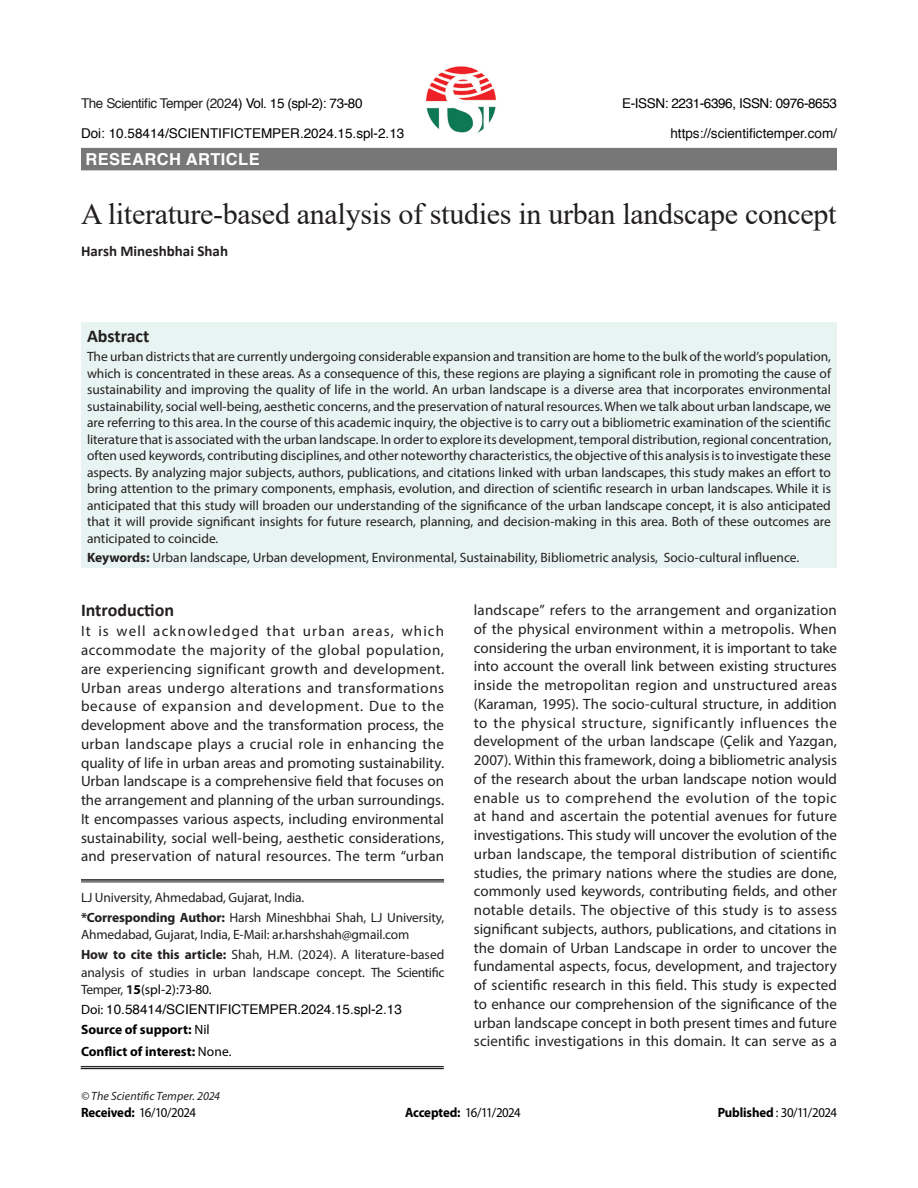
<style>
.page{position:relative;width:918px;height:1188px;background:#fff}
.page>*{position:absolute;margin:0;border:0;box-sizing:border-box;transform-origin:0 0}
.article_head{font:30px "Times New Roman";letter-spacing:-.01em;color:#231f20}
.Sub-Head-1{font:700 18px "Calibri";color:#231f20}
.Subject{font:700 16.5px "Helvetica";letter-spacing:.025em;color:#fff}
.Body_flush{font:15px/18.8px "Myriad Pro";letter-spacing:.01em;color:#231f20;text-align:justify}
.author{font:700 15px "Calibri";color:#231f20}
.Abstract{font:13.5px/16.5px "Myriad Pro";color:#231f20;text-align:justify}
.affiliation{font:13.5px/17.2px "Myriad Pro";letter-spacing:-.01em;color:#231f20}
.ref{font:13.5px "Myriad Pro";letter-spacing:-.045em;color:#000;scale:.95 1}
.affiliation-2{font:13.5px "Helvetica";color:#000}
.Running_Head{font:13.5px "Helvetica";color:#000}
.Running_Head-2{font:13.5px "Helvetica";letter-spacing:-.03em;color:#231f20}
.affiliation-3{font:700 13.5px "Myriad Pro";color:#000}
.Running_Head-3{font:13.5px "Helvetica";letter-spacing:-.03em;color:#000}
.Running_Head-4{font:13.5px "Helvetica";color:#0a0b0a}
.Bottom_1st_page{font:italic 12px "Myriad Pro";letter-spacing:.005em;color:#231f20}
.s1{color:#000}
.s2{font-weight:700}
.s3{font-weight:700;color:#000}
.s4{font-family:"Myriad Pro"}
.s5{font-weight:400}
</style>
<div class="page">
<div style="left:81px;top:323px;width:756px;height:245px;background:#e8f4f2"></div>
<div style="left:81px;top:148px;width:756px;height:22px;background:#777"></div>
<hr style="left:81px;top:879px;width:363px;height:2px;background:#231f20">
<hr style="left:81px;top:882px;width:363px;height:1px;background:#231f20">
<hr style="left:81px;top:1066px;width:363px;height:1px;background:#231f20">
<hr style="left:81px;top:1068px;width:363px;height:1px;background:#231f20">
<img style="left:426px;top:66px;width:70px;height:68px">
<p class="Running_Head-2" style="left:81px;top:92px;width:283px">The Scientific Temper (202<span class="s1">4) Vol. 15 (spl-2): 73-80</span></p>
<p class="Running_Head-3" style="left:622px;top:92px;width:216px">E-ISSN: 2231-6396, ISSN: 0976-8653</p>
<p class="Running_Head" style="left:81px;top:122px;width:325px">Doi: 10.58414/SCIENTIFICTEMPER.2024.15.spl-2.13</p>
<p class="Running_Head-4" style="left:670px;top:122px;width:168px">https://scientifictemper.com/</p>
<p class="Subject" style="left:86px;top:146px;width:176px">RESEARCH ARTICLE</p>
<p class="article_head" style="left:81px;top:193px;width:757px">A literature-based analysis of studies in urban landscape concept</p>
<p class="author" style="left:81px;top:240px;width:149px">Harsh Mineshbhai Shah</p>
<p class="Sub-Head-1" style="left:87px;top:324px;width:64px">Abstract</p>
<p class="Abstract" style="left:87px;top:348px;width:746px">The urban districts that are currently undergoing considerable expansion and transition are home to the bulk of the world’s population, which is concentrated in these areas. As a consequence of this, these regions are playing a significant role in promoting the cause of sustainability and improving the quality of life in the world. An urban landscape is a diverse area that incorporates environmental sustainability, social well-being, aesthetic concerns, and the preservation of natural resources. When we talk about urban landscape, we are referring to this area. In the course of this academic inquiry, the objective is to carry out a bibliometric examination of the scientific literature that is associated with the urban landscape. In order to explore its development, temporal distribution, regional concentration, often used keywords, contributing disciplines, and other noteworthy characteristics, the objective of this analysis is to investigate these aspects. By analyzing major subjects, authors, publications, and citations linked with urban landscapes, this study makes an effort to bring attention to the primary components, emphasis, evolution, and direction of scientific research in urban landscapes. While it is anticipated that this study will broaden our understanding of the significance of the urban landscape concept, it is also anticipated that it will provide significant insights for future research, planning, and decision-making in this area. Both of these outcomes are anticipated to coincide.</p>
<p class="Abstract" style="left:87px;top:549px;width:714px"><span class="s2">Keywords:</span> Urban landscape, Urban development, Environmental, Sustainability, Bibliometric analysis, Socio-cultural influence.</p>
<p class="Sub-Head-1" style="left:81px;top:597px;width:95px">Introduction</p>
<p class="Body_flush" style="left:81px;top:622px;width:365px">It is well acknowledged that urban areas, which accommodate the majority of the global population, are experiencing significant growth and development.<br>Urban areas undergo alterations and transformations because of expansion and development. Due to the development above and the transformation process, the urban landscape plays a crucial role in enhancing the quality of life in urban areas and promoting sustainability.<br>Urban landscape is a comprehensive field that focuses on the arrangement and planning of the urban surroundings.<br>It encompasses various aspects, including environmental sustainability, social well-being, aesthetic considerations, and preservation of natural resources. The term “urban</p>
<p class="affiliation" style="left:81px;top:888px;width:225px">LJ University, Ahmedabad, Gujarat, India.</p>
<p class="affiliation" style="left:81px;top:909px;width:365px"><span class="s2">*Corresponding Author:</span> Harsh Mineshbhai Shah, LJ University,<br>Ahmedabad, Gujarat, India, E-Mail: ar.harshshah@gmail.com</p>
<p class="affiliation" style="left:81px;top:946px;width:365px;text-align:justify"><span class="s2">How to cite this article:</span> Shah, H.M. (2024). A literature-based analysis of studies in urban landscape concept. The Scientific Temper, <span class="s2">1</span><span class="s3">5</span><span class="s1">(spl-2):73-80.</span></p>
<p class="affiliation-2" style="left:81px;top:999px;width:322px"><span class="s4">Doi:</span> 10.58414/SCIENTIFICTEMPER.2024.15.spl-2.13</p>
<p class="affiliation-3" style="left:81px;top:1022px;width:130px">Source of support: <span class="s5">Nil</span></p>
<p class="affiliation-3" style="left:81px;top:1044px;width:152px">Conflict of interest: <span class="s5">None.</span></p>
<p class="Body_flush" style="left:474px;top:601px;width:365px">landscape” refers to the arrangement and organization of the physical environment within a metropolis. When considering the urban environment, it is important to take into account the overall link between existing structures inside the metropolitan region and unstructured areas (Karaman, 1995). The socio-cultural structure, in addition to the physical structure, significantly influences the development of the urban landscape (Çelik and Yazgan, 2007). Within this framework, doing a bibliometric analysis of the research about the urban landscape notion would enable us to comprehend the evolution of the topic at hand and ascertain the potential avenues for future investigations. This study will uncover the evolution of the urban landscape, the temporal distribution of scientific studies, the primary nations where the studies are done, commonly used keywords, contributing fields, and other notable details. The objective of this study is to assess significant subjects, authors, publications, and citations in the domain of Urban Landscape in order to uncover the fundamental aspects, focus, development, and trajectory of scientific research in this field. This study is expected to enhance our comprehension of the significance of the urban landscape concept in both present times and future scientific investigations in this domain. It can serve as a</p>
<p class="Bottom_1st_page" style="left:81px;top:1089px;width:141px">© The Scientific Temper. 2024</p>
<p class="ref" style="left:81px;top:1104px;width:123px"><span class="s2">Received:</span> 16/10/2024</p>
<p class="ref" style="left:405px;top:1104px;width:124px"><span class="s2">Accepted:</span> 16/11/2024</p>
<p class="ref" style="left:718px;top:1104px;width:127px"><span class="s2">Published</span> : 30/11/2024</p>
</div>
